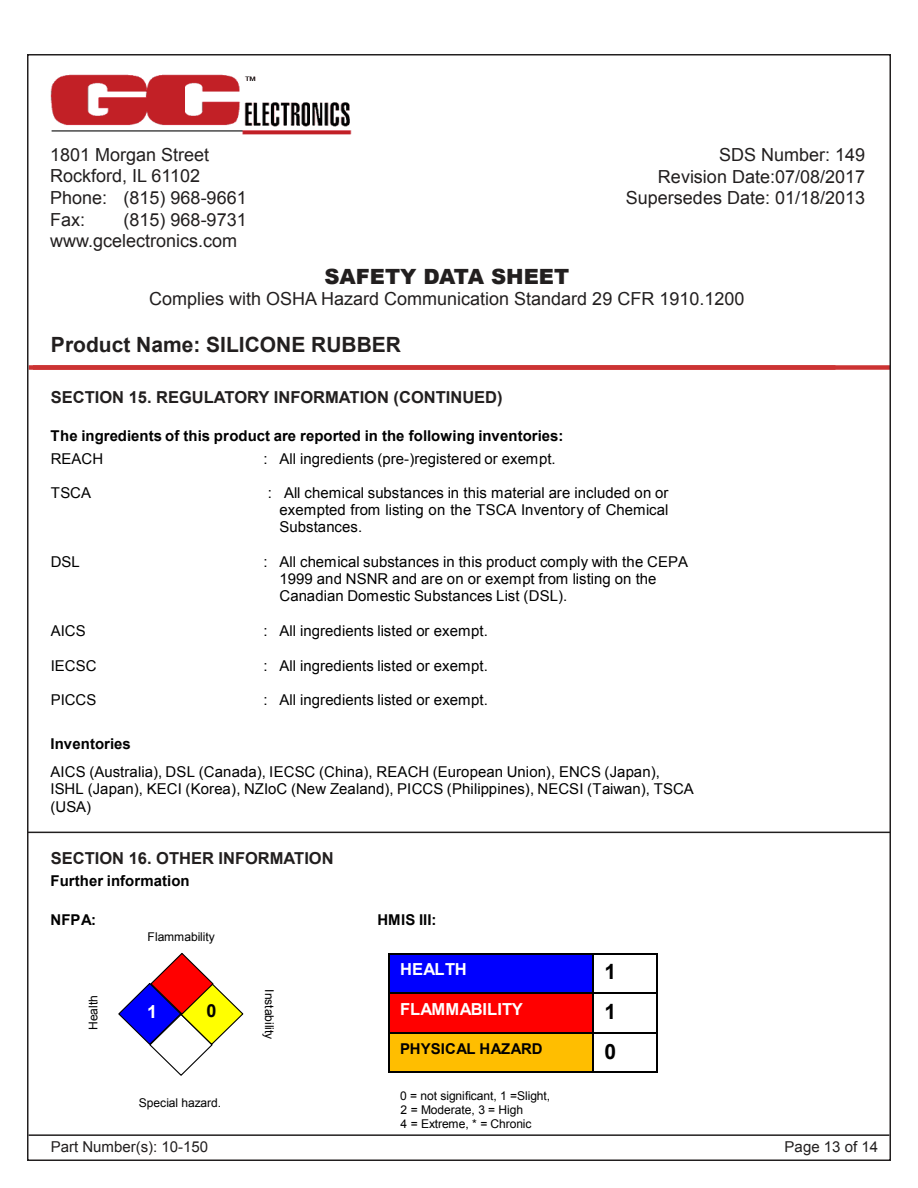
<style>
.page{position:relative;width:918px;height:1188px;background:#fff}
.page>*{position:absolute;margin:0;border:0;box-sizing:border-box;transform-origin:0 0}
.t1{font:700 21px "Arial";color:#221f1f}
.t2{font:900 21px "Arial";color:#221f1f}
.t3{font:700 21px "Arial";color:#000}
.t4{font:18px/21.6px "Arial";color:#221f1f}
.t5{font:700 18px "Arial";color:#fff}
.t6{font:700 18px "Arial";color:#000}
.t7{font:700 16.5px "Arial";color:#221f1f}
.t8{font:700 16.5px "Arial";color:#fff}
.t9{font:15px/17.2px "Arial";color:#000}
.t10{font:700 15px "Arial";letter-spacing:.005em;color:#000}
.t11{font:15px "Arial";color:#221f1f}
.t12{font:12px/14.1px "Arial";letter-spacing:-.005em;color:#000}
</style>
<div class="page">
<img style="left:50px;top:74px;width:302px;height:61px">
<div style="left:29px;top:365px;width:862px;height:5px;background:#c33"></div>
<hr style="left:29px;top:1134px;width:861px;height:2px;background:#221f1f">
<svg style="left:118px;top:953px;width:126px;height:123px"></svg>
<div style="left:389px;top:954px;width:204px;height:38px;background:#00f"></div>
<hr style="left:389px;top:953px;width:204px;height:1px;background:#000">
<hr style="left:594px;top:953px;width:63px;height:1px;background:#000">
<hr style="left:388px;top:954px;width:1px;height:38px;background:#000">
<hr style="left:593px;top:954px;width:1px;height:38px;background:#000">
<hr style="left:657px;top:954px;width:1px;height:38px;background:#000">
<div style="left:389px;top:993px;width:204px;height:39px;background:#f00"></div>
<hr style="left:389px;top:992px;width:204px;height:1px;background:#000">
<hr style="left:594px;top:992px;width:63px;height:1px;background:#000">
<hr style="left:388px;top:993px;width:1px;height:39px;background:#000">
<hr style="left:593px;top:993px;width:1px;height:39px;background:#000">
<hr style="left:657px;top:993px;width:1px;height:39px;background:#000">
<div style="left:389px;top:1033px;width:204px;height:39px;background:#ffbe00"></div>
<hr style="left:389px;top:1032px;width:204px;height:1px;background:#000">
<hr style="left:594px;top:1032px;width:63px;height:1px;background:#000">
<hr style="left:388px;top:1034px;width:1px;height:38px;background:#000">
<hr style="left:389px;top:1072px;width:204px;height:1px;background:#000">
<hr style="left:593px;top:1034px;width:1px;height:38px;background:#000">
<hr style="left:594px;top:1072px;width:63px;height:1px;background:#000">
<hr style="left:657px;top:1034px;width:1px;height:38px;background:#000">
<hr style="left:27px;top:832px;width:864px;height:1px;background:#221f1f">
<p class="t4" style="left:50px;top:145px;width:198px">1801 Morgan Street<br>Rockford, IL 61102<br>Phone: (815) 968-9661<br>Fax:</p>
<p class="t4" style="left:50px;top:210px;width:198px;text-indent:73px">(815) 968-9731 www.gcelectronics.com</p>
<p class="t4" style="left:626px;top:146px;width:241px;text-align:right">SDS Number: 149<br>Revision Date:07/08/2017<br>Supersedes Date: 01/18/2013</p>
<h1 class="t2" style="left:324px;top:264px;width:246px">SAFETY DATA SHEET</h1>
<p class="t4" style="left:149px;top:290px;width:597px">Complies with OSHA Hazard Communication Standard 29 CFR 1910.1200</p>
<h1 class="t1" style="left:51px;top:337px;width:352px">Product Name: SILICONE RUBBER</h1>
<p class="t7" style="left:51px;top:391px;width:453px">SECTION 15. REGULATORY INFORMATION (CONTINUED)</p>
<p class="t10" style="left:51px;top:430px;width:514px">The ingredients of this product are reported in the following inventories:</p>
<p class="t9" style="left:51px;top:451px;width:54px">REACH</p>
<p class="t9" style="left:264px;top:451px;width:294px">: All ingredients (pre-)registered or exempt.</p>
<p class="t9" style="left:51px;top:485px;width:42px">TSCA</p>
<p class="t9" style="left:280px;top:485px;width:390px;text-align:justify;text-indent:-12px">: All chemical substances in this material are included on or exempted from listing on the TSCA Inventory of Chemical Substances.</p>
<p class="t9" style="left:51px;top:554px;width:31px">DSL</p>
<p class="t9" style="left:280px;top:554px;width:410px;text-indent:-16px">: All chemical substances in this product comply with the CEPA<br>1999 and NSNR and are on or exempt from listing on the<br>Canadian Domestic Substances List (DSL).</p>
<p class="t9" style="left:51px;top:623px;width:36px">AICS</p>
<p class="t9" style="left:264px;top:623px;width:226px">: All ingredients listed or exempt.</p>
<p class="t9" style="left:51px;top:658px;width:47px">IECSC</p>
<p class="t9" style="left:264px;top:658px;width:226px">: All ingredients listed or exempt.</p>
<p class="t9" style="left:51px;top:692px;width:47px">PICCS</p>
<p class="t9" style="left:264px;top:692px;width:226px">: All ingredients listed or exempt.</p>
<p class="t10" style="left:51px;top:738px;width:82px">Inventories</p>
<p class="t9" style="left:51px;top:765px;width:645px">AICS (Australia), DSL (Canada), IECSC (China), REACH (European Union), ENCS (Japan),<br>ISHL (Japan), KECI (Korea), NZIoC (New Zealand), PICCS (Philippines), NECSI (Taiwan), TSCA (USA)</p>
<p class="t9" style="left:357px;top:783px;width:27px">/ 12</p>
<p class="t7" style="left:51px;top:852px;width:284px">SECTION 16. OTHER INFORMATION</p>
<p class="t10" style="left:51px;top:876px;width:141px">Further information</p>
<p class="t10" style="left:51px;top:914px;width:47px">NFPA:</p>
<p class="t10" style="left:378px;top:914px;width:60px">HMIS III:</p>
<p class="t12" style="left:148px;top:930px;width:69px">Flammability</p>
<p class="t12" style="left:87px;top:1028px;width:34px;rotate:-90deg">althlth</p>
<p class="t12" style="left:87px;top:1030px;width:23px;rotate:-90deg">Hea</p>
<p class="t5" style="left:147px;top:1005px;width:12px">1</p>
<p class="t6" style="left:207px;top:1004px;width:12px">0</p>
<p class="t12" style="left:275px;top:989px;width:51px;rotate:90deg">Instability</p>
<p class="t12" style="left:275px;top:1002px;width:17px;rotate:90deg">Ins</p>
<p class="t8" style="left:400px;top:963px;width:68px">HEALTH</p>
<h1 class="t3" style="left:604px;top:964px;width:13px">1</h1>
<p class="t8" style="left:400px;top:1003px;width:124px">FLAMMABILITY</p>
<h1 class="t3" style="left:604px;top:1004px;width:13px">1</h1>
<p class="t10" style="left:400px;top:1043px;width:144px">PHYSICAL HAZARD</p>
<h1 class="t3" style="left:604px;top:1044px;width:13px">0</h1>
<p class="t12" style="left:139px;top:1097px;width:84px">Special hazard.</p>
<p class="t12" style="left:400px;top:1089px;width:152px">0 = not significant, 1 =Slight,<br>2 = Moderate, 3 = High<br>4 = Extreme, * = Chronic</p>
<p class="t11" style="left:51px;top:1141px;width:159px">Part Number(s): 10-150</p>
<p class="t11" style="left:785px;top:1141px;width:95px">Page 13 of 14</p>
</div>
